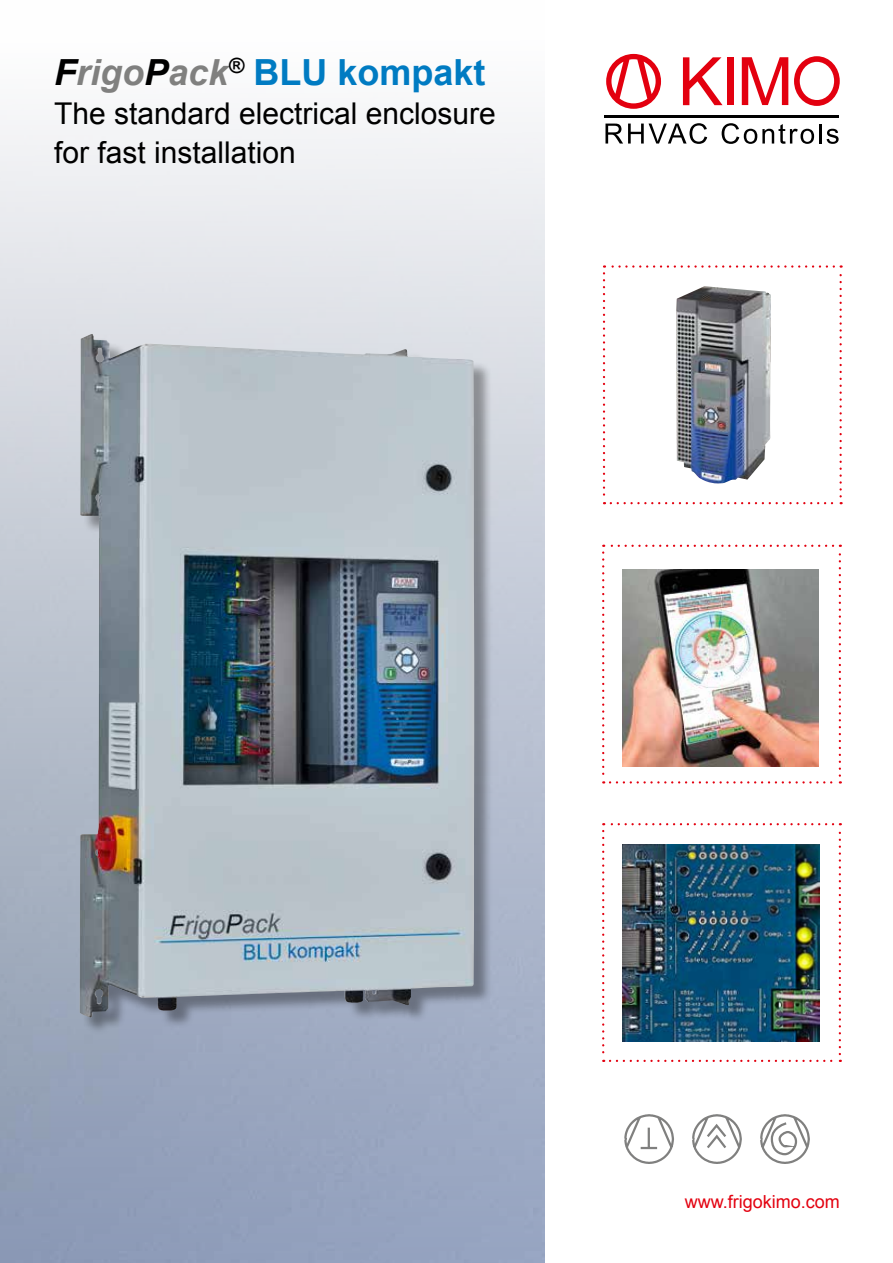
<style>
.page{position:relative;width:893px;height:1263px;background:#fff}
.page>*{position:absolute;margin:0;border:0;box-sizing:border-box;transform-origin:0 0}
.t1{font:700 36px "Arial";color:#007bc2}
.t2{font:30px/39px "Arial";color:#000}
.t3{font:18px "Arial";color:#e3000f}
.s1{font-style:italic;color:#000}
.s2{font-style:italic;color:#80807f}
</style>
<div class="page">
<svg style="left:606px;top:54px;width:55px;height:55px"></svg>
<svg style="left:794px;top:56px;width:46px;height:50px"></svg>
<div style="left:727px;top:57px;width:7px;height:48px;background:#e3000f"></div>
<svg style="left:742px;top:57px;width:46px;height:48px"></svg>
<svg style="left:683px;top:57px;width:39px;height:48px"></svg>
<svg style="left:605px;top:123px;width:102px;height:21px"></svg>
<svg style="left:722px;top:123px;width:92px;height:21px"></svg>
<hr style="left:819px;top:124px;width:3px;height:20px;background:#000">
<svg style="left:827px;top:129px;width:12px;height:15px"></svg>
<hr style="left:604px;top:115px;width:235px;height:3px;background:#000">
<svg style="left:760px;top:1114px;width:50px;height:50px"></svg>
<svg style="left:624px;top:1114px;width:50px;height:50px"></svg>
<svg style="left:692px;top:1114px;width:50px;height:50px"></svg>
<svg style="left:602px;top:545px;width:239px;height:238px"></svg>
<svg style="left:602px;top:831px;width:2px;height:231px"></svg>
<svg style="left:610px;top:1060px;width:231px;height:2px"></svg>
<svg style="left:839px;top:823px;width:2px;height:231px"></svg>
<svg style="left:603px;top:823px;width:230px;height:2px"></svg>
<svg style="left:603px;top:265px;width:239px;height:239px"></svg>
<img style="left:623px;top:570px;width:195px;height:197px">
<div style="left:82px;top:337px;width:411px;height:699px;background:#000;opacity:.35"></div>
<img style="left:79px;top:334px;width:395px;height:683px">
<img style="left:676px;top:286px;width:95px;height:197px">
<img style="left:622px;top:844px;width:197px;height:198px">
<p class="t1" style="left:54px;top:48px;width:433px"><span class="s1">F</span><span class="s2">rigo</span><span class="s1">P</span><span class="s2">ack</span><sup>®</sup> BLU kompakt</p>
<p class="t2" style="left:54px;top:94px;width:443px">The standard electrical enclosure for fast installation</p>
<p class="t3" style="left:685px;top:1189px;width:157px">www.frigokimo.com</p>
</div>
